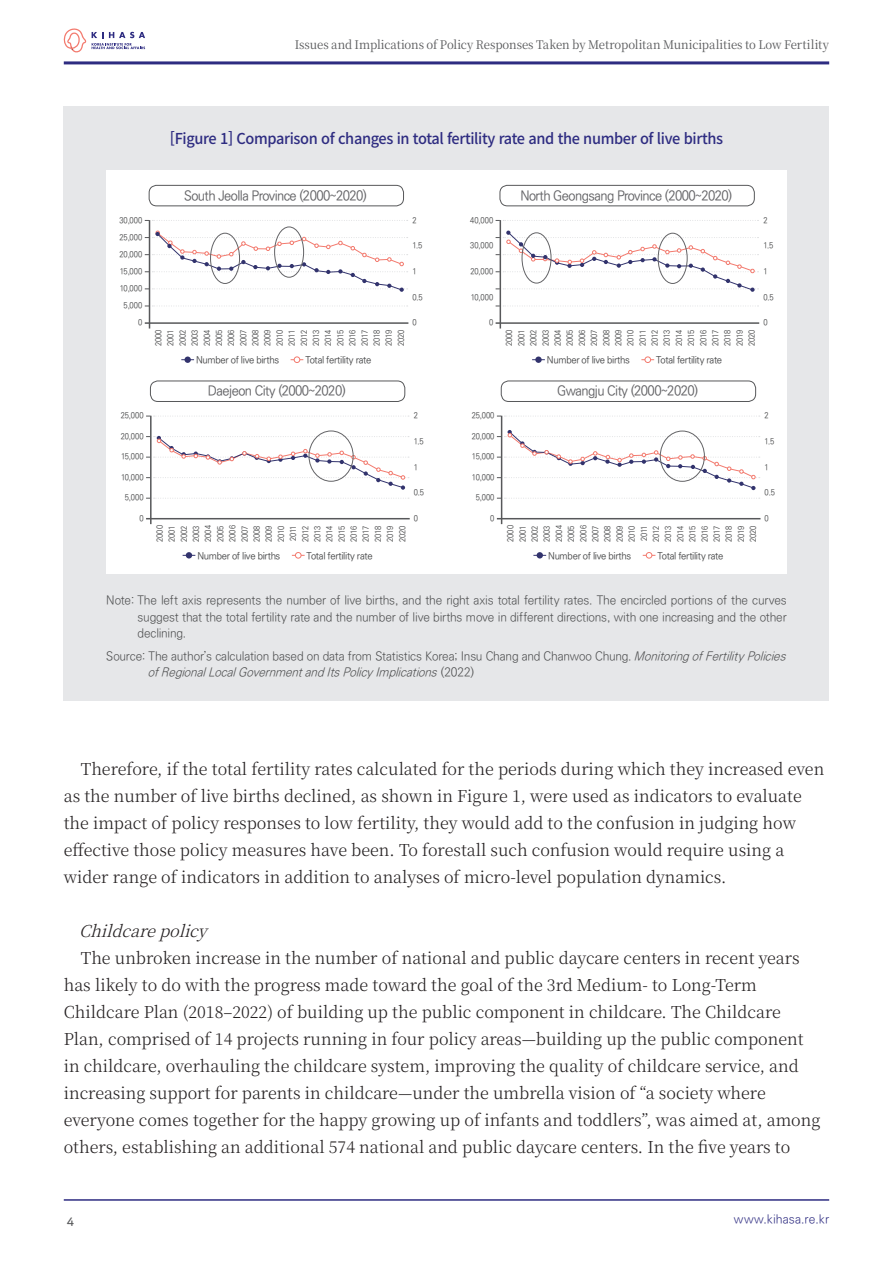
<style>
.page{position:relative;width:893px;height:1263px;background:#fff}
.page>*{position:absolute;margin:0;border:0;box-sizing:border-box;transform-origin:0 0}
.t1{font:300 16.5px/27px "Noto Serif CJ Kkr";color:#231f20}
.t2{font:italic 300 16.5px "Noto Serif CJ Kkr";color:#231f20}
.t3{font:500 15px "Noto Sans CJ Kkr";letter-spacing:-.025em;color:#2e2c81}
.t4{font:500 13.5px "Ko Pub World Dotum";letter-spacing:-.04em;color:#636366;scale:.95 1}
.t5{font:300 12px/16.5px "Ko Pub Dotum";letter-spacing:-.015em;color:#4b4c4d;text-align:justify}
.t6{font:12px "Noto Serif CJ Kkr";letter-spacing:-.005em;color:#57585a;scale:.95 1}
.t7{font:300 12px "Ko Pub Dotum";letter-spacing:.01em;color:#2e2c81}
.t8{font:12px "Nanum Square Round OTFB";color:#57585a}
.t9{font:9.75px "Ko Pub Dotum PM";letter-spacing:-.035em;color:#4b4c4d}
.t10{font:500 8.25px/12.1px "Ko Pub World Dotum";letter-spacing:-.02em;color:#4b4c4d;text-align:justify;scale:.9 1}
.t11{font:500 8.25px/17.1px "Ko Pub World Dotum";letter-spacing:.015em;color:#4b4c4d;text-align:right;scale:.9 1}
.s1{font-style:italic}
</style>
<div class="page">
<hr style="left:64px;top:61px;width:765px;height:3px;background:#2e2c81">
<hr style="left:64px;top:1199px;width:765px;height:2px;background:#2e2c81">
<svg style="left:92px;top:32px;width:53px;height:17px"></svg>
<svg style="left:63px;top:28px;width:23px;height:24px"></svg>
<div style="left:64px;top:106px;width:765px;height:595px;background:#e6e7e9"></div>
<div style="left:106px;top:170px;width:681px;height:404px;background:#fff"></div>
<div style="left:150px;top:381px;width:255px;height:21px;border:1px solid #57585a;border-radius:8px"></div>
<svg style="left:183px;top:552px;width:12px;height:6px"></svg>
<svg style="left:292px;top:552px;width:13px;height:6px"></svg>
<svg style="left:146px;top:498px;width:263px;height:1px"></svg>
<svg style="left:146px;top:416px;width:263px;height:1px"></svg>
<hr style="left:150px;top:416px;width:2px;height:108px;background:#57585a">
<hr style="left:146px;top:518px;width:264px;height:1px;background:#57585a">
<svg style="left:146px;top:436px;width:263px;height:54px"></svg>
<div style="left:501px;top:381px;width:255px;height:21px;border:1px solid #57585a;border-radius:8px"></div>
<svg style="left:533px;top:552px;width:13px;height:6px"></svg>
<svg style="left:643px;top:552px;width:12px;height:6px"></svg>
<svg style="left:497px;top:498px;width:263px;height:1px"></svg>
<svg style="left:497px;top:416px;width:263px;height:1px"></svg>
<hr style="left:501px;top:416px;width:1px;height:108px;background:#57585a">
<hr style="left:497px;top:518px;width:263px;height:1px;background:#57585a">
<svg style="left:497px;top:430px;width:263px;height:60px"></svg>
<div style="left:149px;top:185px;width:255px;height:21px;border:1px solid #57585a;border-radius:8px"></div>
<svg style="left:184px;top:356px;width:7px;height:7px"></svg>
<svg style="left:181px;top:359px;width:13px;height:1px"></svg>
<svg style="left:291px;top:357px;width:12px;height:5px"></svg>
<div style="left:294px;top:356px;width:6px;height:7px;border:1px solid #f37a6e;border-radius:50%"></div>
<svg style="left:145px;top:306px;width:263px;height:1px"></svg>
<svg style="left:145px;top:220px;width:263px;height:1px"></svg>
<hr style="left:149px;top:220px;width:1px;height:108px;background:#57585a">
<hr style="left:145px;top:322px;width:263px;height:2px;background:#57585a">
<svg style="left:145px;top:231px;width:263px;height:61px"></svg>
<div style="left:210px;top:233px;width:30px;height:51px;border:1px solid #636366;border-radius:50%"></div>
<div style="left:274px;top:227px;width:30px;height:51px;border:1px solid #636366;border-radius:50%"></div>
<div style="left:500px;top:185px;width:255px;height:21px;border:1px solid #57585a;border-radius:8px"></div>
<div style="left:535px;top:356px;width:7px;height:7px;background:#32336d;border-radius:50%"></div>
<svg style="left:641px;top:357px;width:13px;height:5px"></svg>
<div style="left:645px;top:356px;width:6px;height:7px;border:1px solid #f37a6e;border-radius:50%"></div>
<svg style="left:496px;top:306px;width:262px;height:1px"></svg>
<svg style="left:496px;top:220px;width:262px;height:1px"></svg>
<hr style="left:500px;top:220px;width:1px;height:108px;background:#57585a">
<hr style="left:496px;top:322px;width:263px;height:2px;background:#57585a">
<svg style="left:496px;top:231px;width:262px;height:61px"></svg>
<div style="left:522px;top:232px;width:29px;height:51px;border:1px solid #636366;border-radius:50%"></div>
<div style="left:658px;top:233px;width:29px;height:51px;border:1px solid #636366;border-radius:50%"></div>
<p class="t6" style="left:295px;top:37px;width:564px">Issues and Implications of Policy Responses Taken by Metropolitan Municipalities to Low Fertility</p>
<p class="t3" style="left:170px;top:130px;width:555px">[Figure 1] Comparison of changes in total fertility rate and the number of live births</p>
<p class="t11" style="left:119px;top:212px;width:27px">30,000<br>25,000<br>20,000<br>15,000<br>10,000<br>5,000<br>0</p>
<p class="t10" style="left:121px;top:410px;width:27px">25,000</p>
<p class="t10" style="left:121px;top:431px;width:27px">20,000</p>
<p class="t10" style="left:121px;top:451px;width:27px">15,000</p>
<p class="t10" style="left:121px;top:471px;width:27px">10,000</p>
<p class="t10" style="left:125px;top:492px;width:22px">5,000</p>
<p class="t10" style="left:139px;top:512px;width:6px">0</p>
<p class="t4" style="left:184px;top:186px;width:194px">South Jeolla Province (2000~2020)</p>
<p class="t10" style="left:153px;top:346px;width:20px;rotate:-90deg">2000<br>2001<br>2002<br>2003<br>2004<br>2005<br>2006<br>2007<br>2008<br>2009<br>2010<br>2011<br>2012<br>2013<br>2014<br>2015<br>2016<br>2017<br>2018<br>2019<br>2020</p>
<p class="t9" style="left:196px;top:355px;width:85px">Number of live births</p>
<p class="t9" style="left:305px;top:355px;width:68px">Total fertility rate</p>
<p class="t4" style="left:208px;top:382px;width:146px">Daejeon City (2000~2020)</p>
<p class="t10" style="left:413px;top:215px;width:6px">2</p>
<p class="t10" style="left:413px;top:240px;width:12px">1.5</p>
<p class="t10" style="left:413px;top:266px;width:6px">1</p>
<p class="t10" style="left:413px;top:291px;width:13px">0.5</p>
<p class="t10" style="left:413px;top:317px;width:6px">0</p>
<p class="t10" style="left:414px;top:410px;width:6px">2</p>
<p class="t10" style="left:414px;top:436px;width:12px">1.5</p>
<p class="t10" style="left:414px;top:461px;width:6px">1</p>
<p class="t10" style="left:414px;top:487px;width:13px">0.5</p>
<p class="t10" style="left:414px;top:512px;width:6px">0</p>
<p class="t10" style="left:154px;top:542px;width:20px;rotate:-90deg">2000<br>2001<br>2002<br>2003<br>2004<br>2005<br>2006<br>2007<br>2008<br>2009<br>2010<br>2011<br>2012<br>2013<br>2014<br>2015<br>2016<br>2017<br>2018<br>2019<br>2020</p>
<p class="t9" style="left:197px;top:551px;width:85px">Number of live births</p>
<p class="t9" style="left:307px;top:551px;width:68px">Total fertility rate</p>
<p class="t10" style="left:470px;top:215px;width:27px">40,000</p>
<p class="t10" style="left:470px;top:240px;width:27px">30,000</p>
<p class="t10" style="left:470px;top:266px;width:27px">20,000</p>
<p class="t10" style="left:471px;top:291px;width:27px">10,000</p>
<p class="t10" style="left:489px;top:317px;width:6px">0</p>
<p class="t10" style="left:472px;top:410px;width:27px">25,000</p>
<p class="t10" style="left:472px;top:431px;width:27px">20,000</p>
<p class="t10" style="left:472px;top:451px;width:27px">15,000</p>
<p class="t10" style="left:472px;top:471px;width:27px">10,000</p>
<p class="t10" style="left:476px;top:492px;width:22px">5,000</p>
<p class="t10" style="left:490px;top:512px;width:6px">0</p>
<p class="t4" style="left:520px;top:186px;width:225px">North Geongsang Province (2000~2020)</p>
<p class="t10" style="left:504px;top:346px;width:20px;rotate:-90deg">2000<br>2001<br>2002<br>2003<br>2004<br>2005<br>2006<br>2007<br>2008<br>2009<br>2010<br>2011<br>2012<br>2013<br>2014<br>2015<br>2016<br>2017<br>2018<br>2019<br>2020</p>
<p class="t9" style="left:547px;top:355px;width:85px">Number of live births</p>
<p class="t9" style="left:656px;top:355px;width:68px">Total fertility rate</p>
<p class="t4" style="left:557px;top:382px;width:150px">Gwangju City (2000~2020)</p>
<p class="t10" style="left:763px;top:215px;width:6px">2</p>
<p class="t10" style="left:763px;top:240px;width:12px">1.5</p>
<p class="t10" style="left:763px;top:266px;width:6px">1</p>
<p class="t10" style="left:763px;top:291px;width:13px">0.5</p>
<p class="t10" style="left:763px;top:317px;width:6px">0</p>
<p class="t10" style="left:765px;top:410px;width:6px">2</p>
<p class="t10" style="left:765px;top:436px;width:12px">1.5</p>
<p class="t10" style="left:765px;top:461px;width:6px">1</p>
<p class="t10" style="left:765px;top:487px;width:13px">0.5</p>
<p class="t10" style="left:765px;top:512px;width:6px">0</p>
<p class="t10" style="left:505px;top:542px;width:20px;rotate:-90deg">2000<br>2001<br>2002<br>2003<br>2004<br>2005<br>2006<br>2007<br>2008<br>2009<br>2010<br>2011<br>2012<br>2013<br>2014<br>2015<br>2016<br>2017<br>2018<br>2019<br>2020</p>
<p class="t9" style="left:548px;top:551px;width:85px">Number of live births</p>
<p class="t9" style="left:657px;top:551px;width:68px">Total fertility rate</p>
<p class="t5" style="left:138px;top:593px;width:651px;text-indent:-31px">Note: The left axis represents the number of live births, and the right axis total fertility rates. The encircled portions of the curves suggest that the total fertility rate and the number of live births move in different directions, with one increasing and the other declining.</p>
<p class="t5" style="left:148px;top:648px;width:643px;text-indent:-41px">Source: The author’s calculation based on data from Statistics Korea; Insu Chang and Chanwoo Chung. <span class="s1">MonitoringofFertilityPolicies ofRegionalLocalGovernmentandItsPolicyImplications</span> ( 2 0 2 2 )</p>
<p class="t1" style="left:64px;top:755px;width:762px;text-indent:17px">Therefore, if the total fertility rates calculated for the periods during which they increased even as the number of live births declined, as shown in Figure 1, were used as indicators to evaluate the impact of policy responses to low fertility, they would add to the confusion in judging how effective those policy measures have been. To forestall such confusion would require using a wider range of indicators in addition to analyses of micro-level population dynamics.</p>
<p class="t2" style="left:79px;top:921px;width:142px">Childcarepolicy</p>
<p class="t1" style="left:64px;top:944px;width:758px;text-indent:17px">The unbroken increase in the number of national and public daycare centers in recent years has likely to do with the progress made toward the goal of the 3rd Medium- to Long-Term Childcare Plan (2018–2022) of building up the public component in childcare. The Childcare Plan, comprised of 14 projects running in four policy areas—building up the public component in childcare, overhauling the childcare system, improving the quality of childcare service, and increasing support for parents in childcare—under the umbrella vision of “a society where everyone comes together for the happy growing up of infants and toddlers”, was aimed at, among others, establishing an additional 574 national and public daycare centers. In the five years to</p>
<p class="t8" style="left:67px;top:1215px;width:9px">4</p>
<p class="t7" style="left:734px;top:1214px;width:97px">www.kihasa.re.kr</p>
</div>
